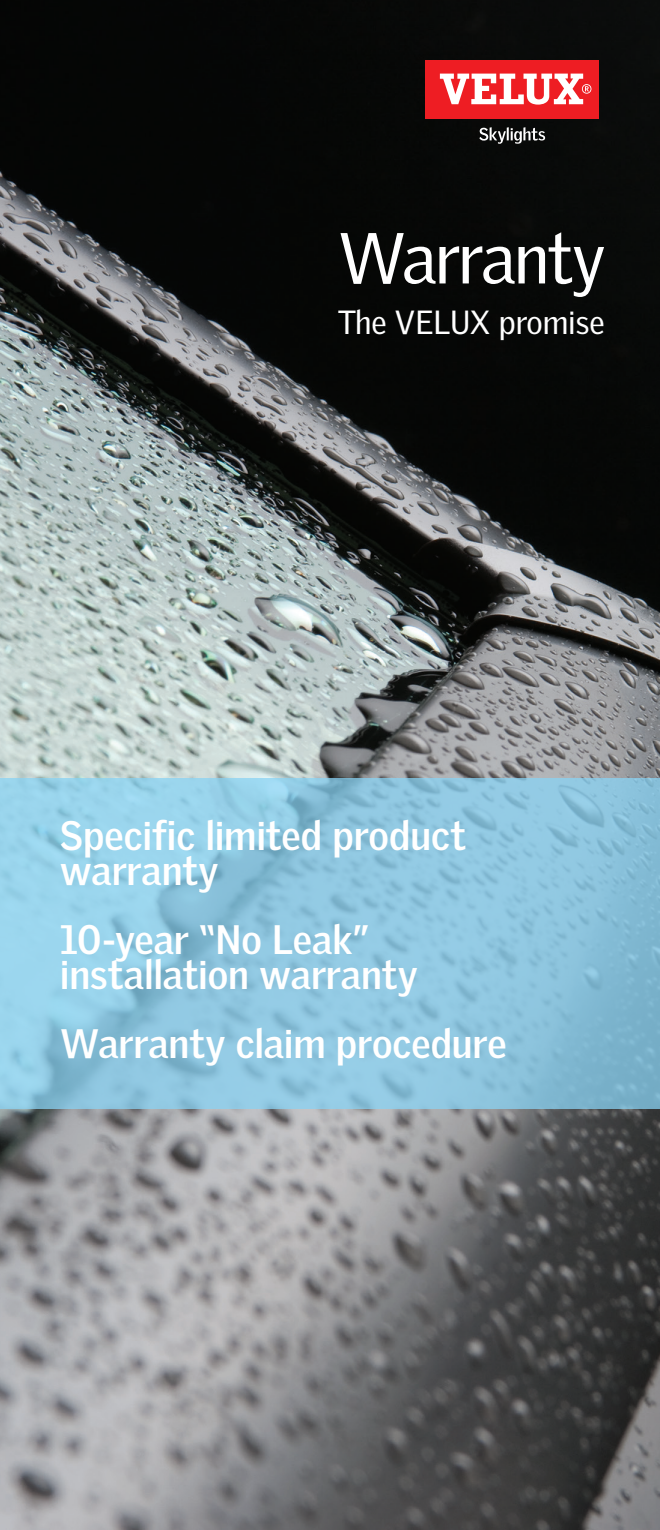
<style>
.page{position:relative;width:660px;height:1530px;background:#fff}
.page>*{position:absolute;margin:0;border:0;box-sizing:border-box;transform-origin:0 0}
.Page_headings{font:70px "Velux Gothic";letter-spacing:-.025em;color:#fff}
.t1{font:700 40px/35px "Velux Gothic";letter-spacing:-.005em;color:#fff}
.t2{font:32.5px "Velux Gothic";color:#fff}
</style>
<div class="page">
<img style="left:0;top:0;width:660px;height:1530px">
<div style="left:425px;top:60px;width:174px;height:58px;background:#ee1d23"></div>
<svg style="left:440px;top:74px;width:151px;height:31px"></svg>
<svg style="left:479px;top:127px;width:66px;height:17px"></svg>
<svg style="left:0;top:778px;width:660px;height:331px;background:#8dc6df"></svg>
<p class="Page_headings" style="left:338px;top:217px;width:269px">Warranty</p>
<p class="t2" style="left:338px;top:303px;width:269px">The VELUX promise</p>
<p class="t1" style="left:60px;top:818px;width:408px">Specific limited product warranty</p>
<p class="t1" style="left:60px;top:922px;width:360px">10-year “No Leak” installation warranty</p>
<p class="t1" style="left:60px;top:1026px;width:448px">Warranty claim procedure</p>
</div>
